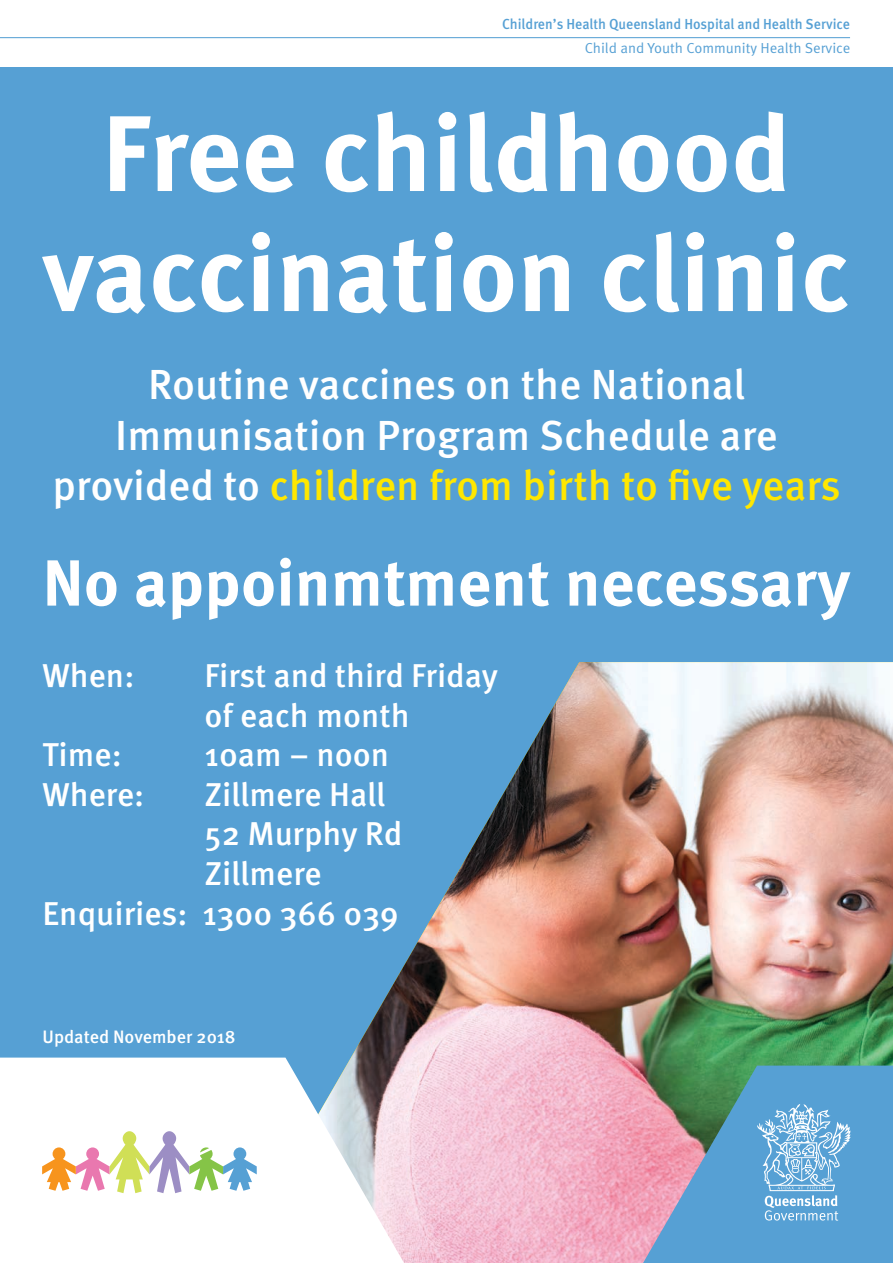
<style>
.page{position:relative;width:893px;height:1263px;background:#fff}
.page>*{position:absolute;margin:0;border:0;box-sizing:border-box;transform-origin:0 0}
.t1{font:700 107.4px/120px "Meta OT";color:#fff;text-align:center}
.t2{font:700 65.1px "Meta OT";color:#fff}
.t3{font:500 42px/50.4px "Meta OT";color:#fff;text-align:center}
.t4{font:500 33px/39.6px "Meta OT";color:#fff}
.t5{font:500 18px "Meta OT";color:#fff}
.Title_Header{font:500 14.55px "Meta OT";color:#56a0d4;scale:.95 1}
.t6{font:14.55px "Meta OT Norm";color:#56a0d4}
.s1{color:#ffe700}
</style>
<div class="page">
<div style="left:0;top:67px;width:893px;height:1196px;background:#56a0d4"></div>
<img style="left:351px;top:662px;width:542px;height:601px">
<svg style="left:0;top:1057px;width:404px;height:206px;background:#f2f2f5"></svg>
<svg style="left:643px;top:1065px;width:250px;height:198px"></svg>
<svg style="left:757px;top:1104px;width:93px;height:116px"></svg>
<hr style="left:0;top:37px;width:850px;height:1px;background:#56a0d4">
<svg style="left:42px;top:1131px;width:215px;height:62px;background:#e1ddce"></svg>
<p class="Title_Header" style="left:502px;top:15px;width:368px">Children’s Health Queensland Hospital and Health Service</p>
<p class="t6" style="left:585px;top:40px;width:267px">Child and Youth Community Health Service</p>
<p class="t1" style="left:43px;top:97px;width:809px">Free childhood vaccination clinic</p>
<p class="t3" style="left:53px;top:360px;width:790px">Routine vaccines on the National<br>Immunisation Program Schedule are provided to <span class="s1">children from birth to five years</span></p>
<p class="t2" style="left:43px;top:544px;width:809px">No appoinmtment necessary</p>
<p class="t4" style="left:43px;top:656px;width:93px">When:</p>
<p class="t4" style="left:205px;top:656px;width:295px">First and third Friday of each month</p>
<p class="t4" style="left:43px;top:735px;width:81px">Time:</p>
<p class="t4" style="left:205px;top:735px;width:186px">10am – noon</p>
<p class="t4" style="left:43px;top:775px;width:103px">Where:</p>
<p class="t4" style="left:205px;top:775px;width:199px">Zillmere Hall<br>52 Murphy Rd</p>
<p class="t4" style="left:204px;top:854px;width:119px">Zillmere</p>
<p class="t4" style="left:43px;top:894px;width:358px">Enquiries: 1300 366 039</p>
<p class="t5" style="left:43px;top:1025px;width:195px">Updated November 2018</p>
</div>
